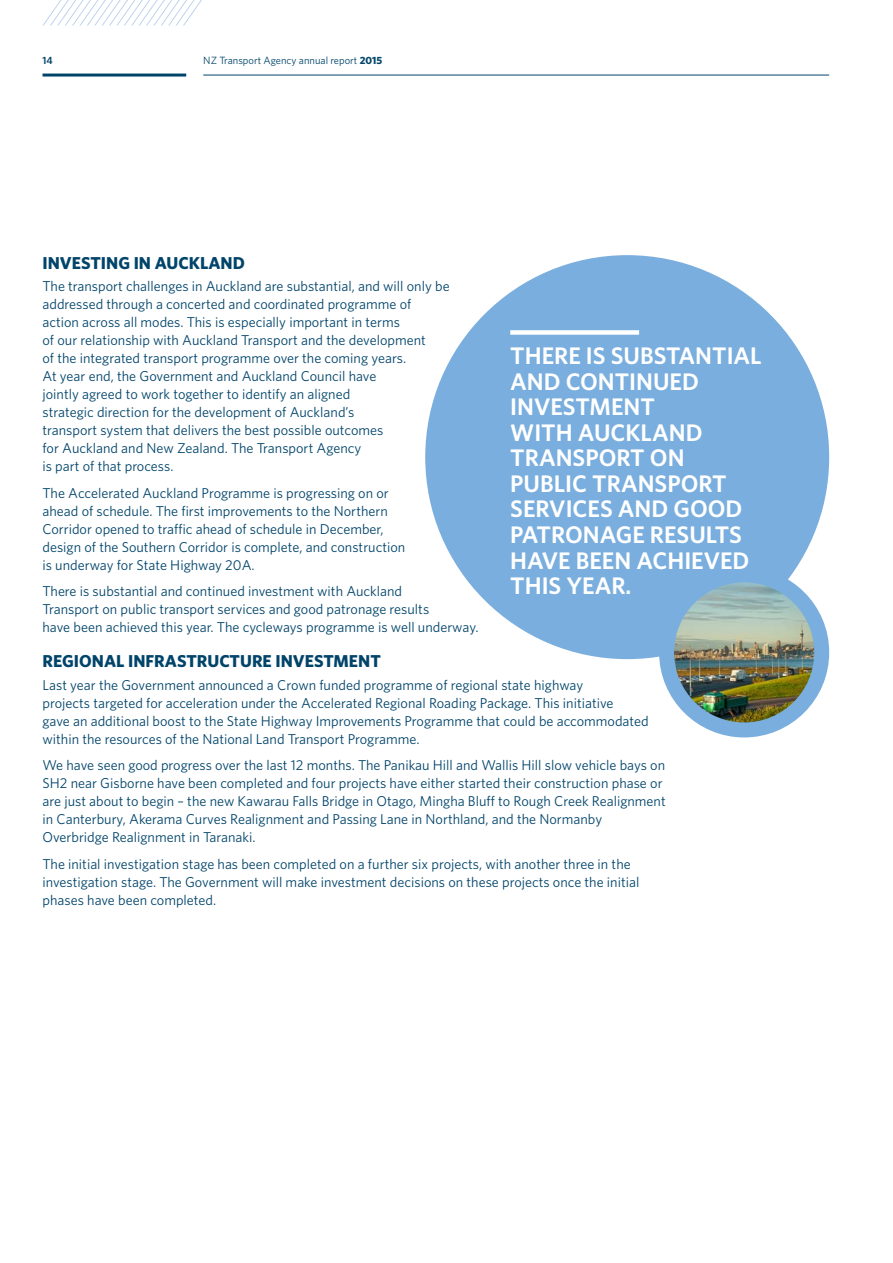
<style>
.page{position:relative;width:893px;height:1263px;background:#fff}
.page>*{position:absolute;margin:0;border:0;box-sizing:border-box;transform-origin:0 0}
.t1{font:600 24px/25.5px "Whitney";color:#fff}
.t2{font:700 17.25px "Whitney";color:#00446a}
.t3{font:14.25px/18px "Whitney";color:#00446a}
.t4{font:10.5px "Whitney";color:#00446a}
.t5{font:600 10.5px "Whitney";color:#00446a}
.s1{font-weight:700}
</style>
<div class="page">
<hr style="left:43px;top:74px;width:143px;height:3px;background:#00446a">
<hr style="left:203px;top:75px;width:626px;height:1px;background:#00446a">
<svg style="left:42px;top:0;width:160px;height:26px"></svg>
<div style="left:425px;top:255px;width:404px;height:404px;background:#79aede;border-radius:50%"></div>
<img style="left:667px;top:575px;width:155px;height:155px;border-radius:78px">
<div style="left:659px;top:567px;width:170px;height:170px;border:15px solid #79aede;border-radius:50%"></div>
<div style="left:510px;top:330px;width:129px;height:5px;background:#fff"></div>
<p class="t5" style="left:43px;top:53px;width:12px">14</p>
<p class="t4" style="left:203px;top:53px;width:180px">NZ Transport Agency annual report <span class="s1">2015</span></p>
<p class="t2" style="left:43px;top:251px;width:204px">INVESTING IN AUCKLAND</p>
<p class="t3" style="left:43px;top:277px;width:409px">The transport challenges in Auckland are substantial, and will only be addressed through a concerted and coordinated programme of action across all modes. This is especially important in terms<br>of our relationship with Auckland Transport and the development<br>of the integrated transport programme over the coming years.<br>At year end, the Government and Auckland Council have<br>jointly agreed to work together to identify an aligned<br>strategic direction for the development of Auckland’s<br>transport system that delivers the best possible outcomes<br>for Auckland and New Zealand. The Transport Agency<br>is part of that process.</p>
<p class="t3" style="left:43px;top:483px;width:364px">The Accelerated Auckland Programme is progressing on or ahead of schedule. The first improvements to the Northern Corridor opened to traffic ahead of schedule in December, design of the Southern Corridor is complete, and construction is underway for State Highway 20A.</p>
<p class="t3" style="left:43px;top:582px;width:438px">There is substantial and continued investment with Auckland<br>Transport on public transport services and good patronage results<br>have been achieved this year. The cycleways programme is well underway.</p>
<p class="t2" style="left:43px;top:650px;width:340px">REGIONAL INFRASTRUCTURE INVESTMENT</p>
<p class="t3" style="left:43px;top:675px;width:608px">Last year the Government announced a Crown funded programme of regional state highway<br>projects targeted for acceleration under the Accelerated Regional Roading Package. This initiative<br>gave an additional boost to the State Highway Improvements Programme that could be accommodated within the resources of the National Land Transport Programme.</p>
<p class="t3" style="left:43px;top:756px;width:625px">We have seen good progress over the last 12 months. The Panikau Hill and Wallis Hill slow vehicle bays on SH2 near Gisborne have been completed and four projects have either started their construction phase or are just about to begin – the new Kawarau Falls Bridge in Otago, Mingha Bluff to Rough Creek Realignment in Canterbury, Akerama Curves Realignment and Passing Lane in Northland, and the Normanby Overbridge Realignment in Taranaki.</p>
<p class="t3" style="left:43px;top:854px;width:598px">The initial investigation stage has been completed on a further six projects, with another three in the investigation stage. The Government will make investment decisions on these projects once the initial phases have been completed.</p>
<h1 class="t1" style="left:510px;top:343px;width:253px">THERE IS SUBSTANTIAL<br>AND CONTINUED<br>INVESTMENT<br>WITH AUCKLAND<br>TRANSPORT ON<br>PUBLIC TRANSPORT<br>SERVICES AND GOOD<br>PATRONAGE RESULTS<br>HAVE BEEN ACHIEVED<br>THIS YEAR.</h1>
</div>
